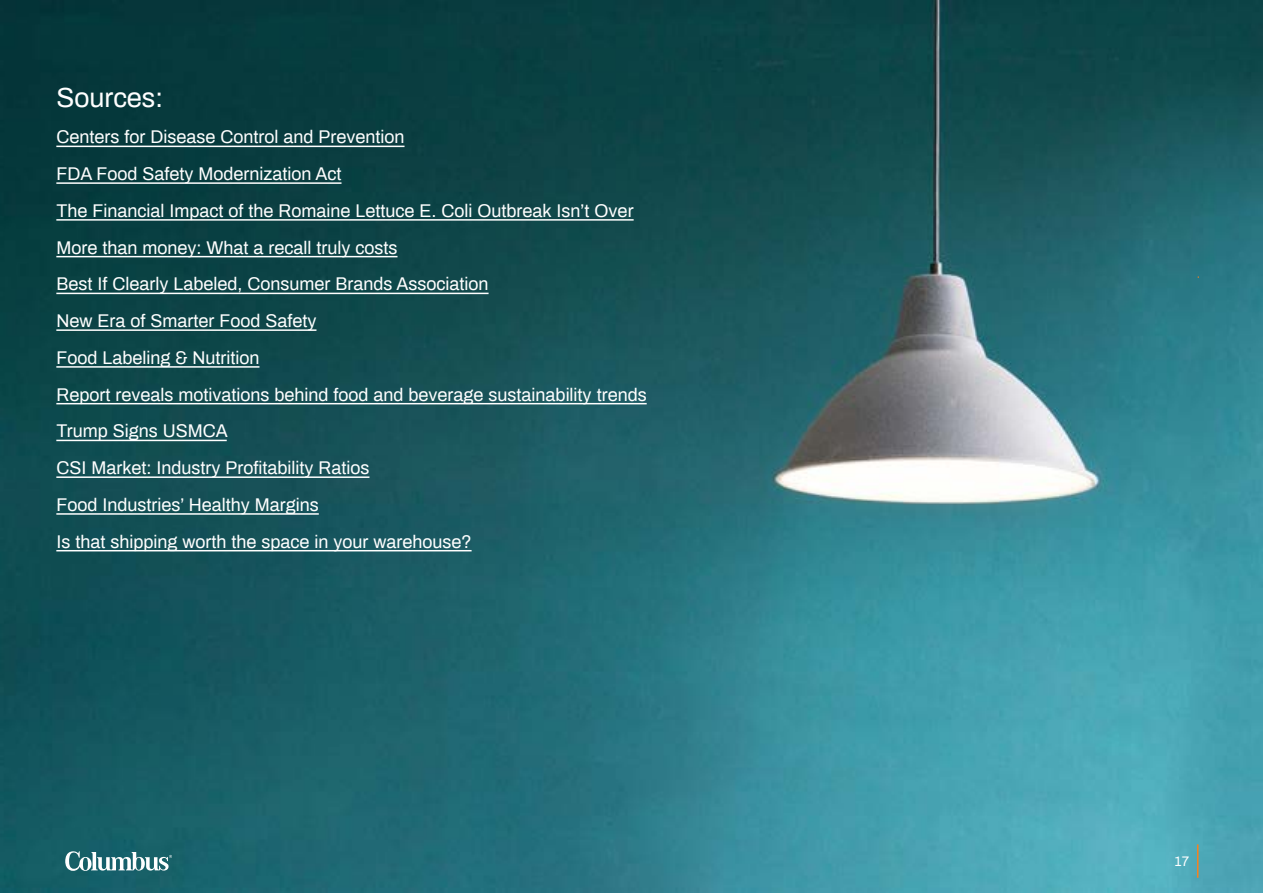
<style>
.page{position:relative;width:1263px;height:893px;background:#fff}
.page>*{position:absolute;margin:0;border:0;box-sizing:border-box;transform-origin:0 0}
.t1{font:27px "Archivo";color:#fff}
.t2{font:18px/36.8px "Archivo";color:#fff}
.t3{font:13.5px "Archivo";color:#fff}
</style>
<div class="page">
<img style="left:0;top:0;width:1263px;height:893px">
<hr style="left:1197px;top:844px;width:1px;height:34px;background:#f58221">
<svg style="left:65px;top:851px;width:107px;height:20px"></svg>
<hr style="left:56px;top:146px;width:348px;height:1px;background:#fff">
<hr style="left:56px;top:182px;width:285px;height:2px;background:#fff">
<hr style="left:56px;top:219px;width:578px;height:2px;background:#fff">
<hr style="left:56px;top:256px;width:341px;height:1px;background:#fff">
<hr style="left:56px;top:293px;width:433px;height:1px;background:#fff">
<hr style="left:56px;top:329px;width:260px;height:2px;background:#fff">
<hr style="left:56px;top:366px;width:203px;height:2px;background:#fff">
<hr style="left:56px;top:403px;width:591px;height:1px;background:#fff">
<hr style="left:56px;top:440px;width:171px;height:1px;background:#fff">
<hr style="left:56px;top:476px;width:313px;height:2px;background:#fff">
<hr style="left:56px;top:513px;width:263px;height:2px;background:#fff">
<hr style="left:56px;top:550px;width:416px;height:1px;background:#fff">
<h1 class="t1" style="left:56px;top:79px;width:108px">Sources:</h1>
<p class="t2" style="left:56px;top:118px;width:592px">Centers for Disease Control and Prevention<br>FDA Food Safety Modernization Act<br>The Financial Impact of the Romaine Lettuce E. Coli Outbreak Isn’t Over More than money: What a recall truly costs<br>Best If Clearly Labeled, Consumer Brands Association<br>New Era of Smarter Food Safety<br>Food Labeling &amp; Nutrition<br>Report reveals motivations behind food and beverage sustainability trends Trump Signs USMCA<br>CSI Market: Industry Profitability Ratios<br>Food Industries’ Healthy Margins<br>Is that shipping worth the space in your warehouse?</p>
<p class="t3" style="left:1174px;top:852px;width:17px">17</p>
</div>
